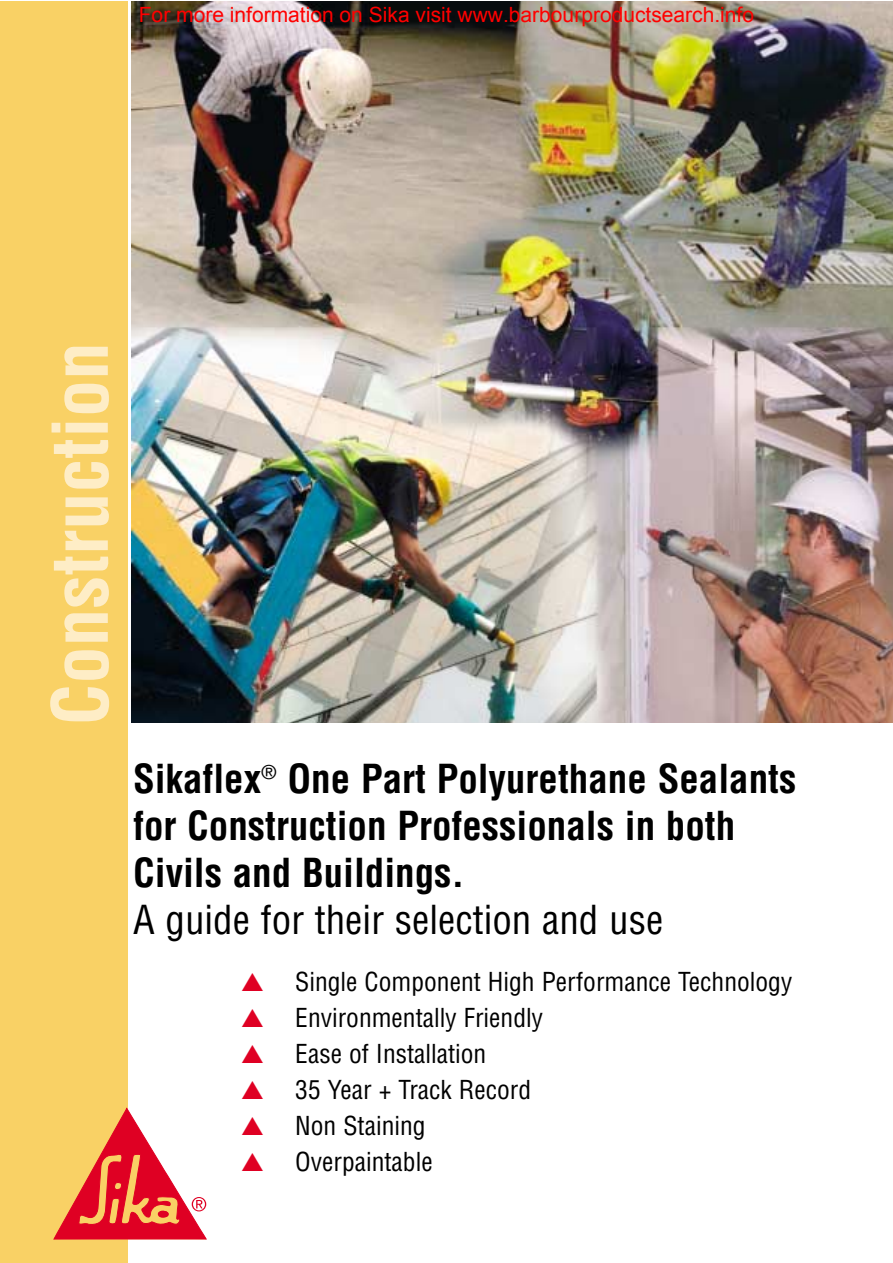
<style>
.page{position:relative;width:893px;height:1263px;background:#fff}
.page>*{position:absolute;margin:0;border:0;box-sizing:border-box;transform-origin:0 0}
.t1{font:700 condensed 75px "Helvetica";color:#feedc6}
.t2{font:700 condensed 39px/47px "Helvetica";color:#000}
.t3{font:condensed 39px "Helvetica";color:#000}
.t4{font:condensed 25.5px "Helvetica";color:#000}
.t5{font:21px "Arial";color:#f00}
.s1{color:#df0023}
</style>
<div class="page">
<div style="left:0;top:2px;width:128px;height:1261px;background:#f9d165"></div>
<img style="left:132px;top:2px;width:760px;height:721px">
<svg style="left:54px;top:1108px;width:152px;height:131px"></svg>
<p class="t5" style="left:139px;top:1px;width:617px">For more information on Sika visit www.barbourproductsearch.info</p>
<h1 class="t1" style="left:52px;top:725px;width:385px;rotate:-90deg">Construction</h1>
<h2 class="t2" style="left:133px;top:759px;width:664px">Sikaflex<sup>®</sup> One Part Polyurethane Sealants for Construction Professionals in both<br>Civils and Buildings.</h2>
<h2 class="t3" style="left:133px;top:905px;width:531px">A guide for their selection and use</h2>
<p class="t4" style="left:241px;top:972px;width:552px"><span class="s1">▲</span> Single Component High Performance Technology</p>
<p class="t4" style="left:241px;top:1008px;width:303px"><span class="s1">▲</span> Environmentally Friendly</p>
<p class="t4" style="left:241px;top:1044px;width:247px"><span class="s1">▲</span> Ease of Installation</p>
<p class="t4" style="left:241px;top:1080px;width:291px"><span class="s1">▲</span> 35 Year + Track Record</p>
<p class="t4" style="left:241px;top:1116px;width:186px"><span class="s1">▲</span> Non Staining</p>
<p class="t4" style="left:241px;top:1152px;width:193px"><span class="s1">▲</span> Overpaintable</p>
</div>
